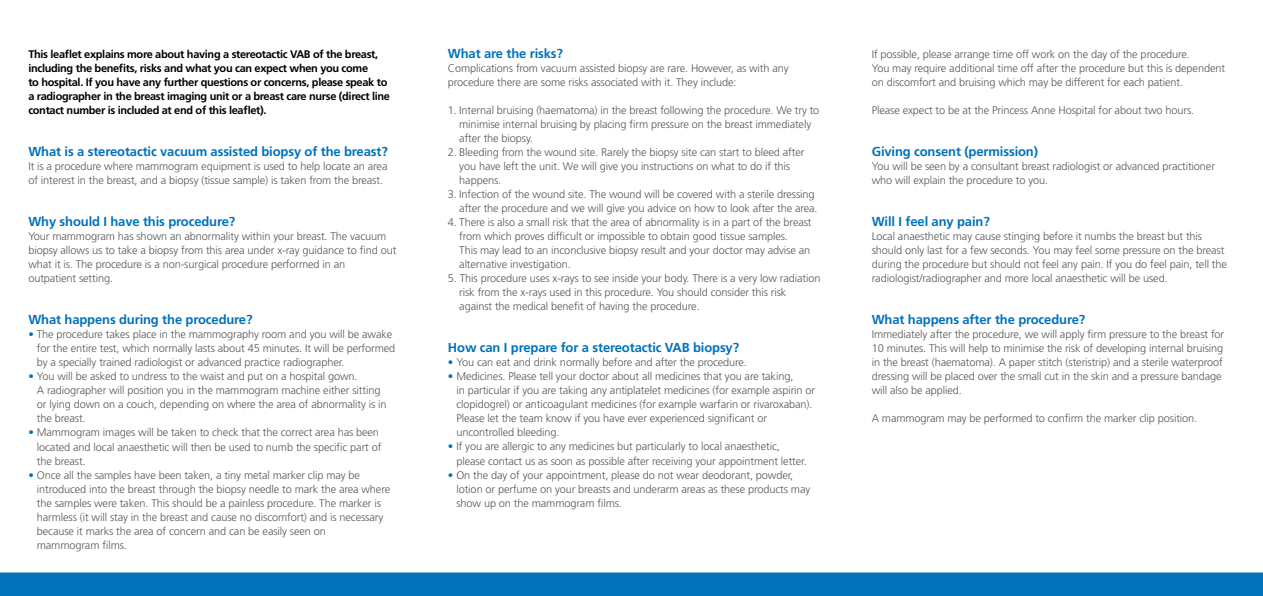
<style>
.page{position:relative;width:1263px;height:596px;background:#fff}
.page>*{position:absolute;margin:0;border:0;box-sizing:border-box;transform-origin:0 0}
.t1{font:700 13px "Frutiger";letter-spacing:-.01em;color:#0072bb}
.t2{font:300 11px/14px "Frutiger";letter-spacing:-.01em;color:#575756}
.t3{font:700 11px/14px "Frutiger";letter-spacing:-.03em;color:#000}
.s1{color:#0072bb}
</style>
<div class="page">
<div style="left:0;top:572px;width:1263px;height:23px;background:#0072bb"></div>
<p class="t3" style="left:28px;top:47px;width:363px">This leaflet explains more about having a stereotactic VAB of the breast, including the benefits, risks and what you can expect when you come<br>to hospital. If you have any further questions or concerns, please speak to a radiographer in the breast imaging unit or a breast care nurse (direct line contact number is included at end of this leaflet).</p>
<p class="t1" style="left:28px;top:144px;width:361px">What is a stereotactic vacuum assisted biopsy of the breast?</p>
<p class="t2" style="left:28px;top:159px;width:361px">It is a procedure where mammogram equipment is used to help locate an area of interest in the breast, and a biopsy (tissue sample) is taken from the breast.</p>
<p class="t1" style="left:28px;top:214px;width:209px">Why should I have this procedure?</p>
<p class="t2" style="left:28px;top:229px;width:370px">Your mammogram has shown an abnormality within your breast. The vacuum biopsy allows us to take a biopsy from this area under x-ray guidance to find out what it is. The procedure is a non-surgical procedure performed in an<br>outpatient setting.</p>
<p class="t1" style="left:28px;top:312px;width:226px">What happens during the procedure?</p>
<p class="t2" style="left:37px;top:327px;width:360px;text-indent:-9px"><span class="s1">•</span> The procedure takes place in the mammography room and you will be awake for the entire test, which normally lasts about 45 minutes. It will be performed by a specially trained radiologist or advanced practice radiographer.</p>
<p class="t2" style="left:37px;top:369px;width:351px;text-indent:-9px"><span class="s1">•</span> You will be asked to undress to the waist and put on a hospital gown.<br>A radiographer will position you in the mammogram machine either sitting or lying down on a couch, depending on where the area of abnormality is in the breast.</p>
<p class="t2" style="left:37px;top:425px;width:346px;text-indent:-9px"><span class="s1">•</span> Mammogram images will be taken to check that the correct area has been located and local anaesthetic will then be used to numb the specific part of the breast.</p>
<p class="t2" style="left:37px;top:467px;width:355px;text-indent:-9px"><span class="s1">•</span> Once all the samples have been taken, a tiny metal marker clip may be introduced into the breast through the biopsy needle to mark the area where the samples were taken. This should be a painless procedure. The marker is harmless (it will stay in the breast and cause no discomfort) and is necessary because it marks the area of concern and can be easily seen on mammogram films.</p>
<p class="t1" style="left:448px;top:46px;width:117px">What are the risks?</p>
<p class="t2" style="left:448px;top:61px;width:342px">Complications from vacuum assisted biopsy are rare. However, as with any procedure there are some risks associated with it. They include:</p>
<p class="t2" style="left:459px;top:103px;width:362px;text-indent:-11px">1. Internal bruising (haematoma) in the breast following the procedure. We try to minimise internal bruising by placing firm pressure on the breast immediately after the biopsy.</p>
<p class="t2" style="left:459px;top:145px;width:347px;text-indent:-11px">2. Bleeding from the wound site. Rarely the biopsy site can start to bleed after you have left the unit. We will give you instructions on what to do if this happens.</p>
<p class="t2" style="left:448px;top:187px;width:371px;text-align:right">3. Infection of the wound site. The wound will be covered with a sterile dressing after the procedure and we will give you advice on how to look after the area.</p>
<p class="t2" style="left:459px;top:215px;width:354px;text-indent:-11px">4. There is also a small risk that the area of abnormality is in a part of the breast from which proves difficult or impossible to obtain good tissue samples.<br>This may lead to an inconclusive biopsy result and your doctor may advise an alternative investigation.</p>
<p class="t2" style="left:459px;top:271px;width:363px;text-indent:-11px">5. This procedure uses x-rays to see inside your body. There is a very low radiation risk from the x-rays used in this procedure. You should consider this risk against the medical benefit of having the procedure.</p>
<p class="t1" style="left:448px;top:340px;width:293px">How can I prepare for a stereotactic VAB biopsy?</p>
<p class="t2" style="left:448px;top:355px;width:301px"><span class="s1">•</span> You can eat and drink normally before and after the procedure.</p>
<p class="t2" style="left:456px;top:369px;width:360px;text-indent:-9px"><span class="s1">•</span> Medicines. Please tell your doctor about all medicines that you are taking,<br>in particular if you are taking any antiplatelet medicines (for example aspirin or clopidogrel) or anticoagulant medicines (for example warfarin or rivaroxaban).<br>Please let the team know if you have ever experienced significant or uncontrolled bleeding.</p>
<p class="t2" style="left:456px;top:439px;width:352px;text-indent:-9px"><span class="s1">•</span> If you are allergic to any medicines but particularly to local anaesthetic, please contact us as soon as possible after receiving your appointment letter.</p>
<p class="t2" style="left:456px;top:467px;width:355px;text-indent:-9px"><span class="s1">•</span> On the day of your appointment, please do not wear deodorant, powder, lotion or perfume on your breasts and underarm areas as these products may show up on the mammogram films.</p>
<p class="t2" style="left:872px;top:47px;width:355px">If possible, please arrange time off work on the day of the procedure.<br>You may require additional time off after the procedure but this is dependent on discomfort and bruising which may be different for each patient.</p>
<p class="t2" style="left:872px;top:103px;width:324px">Please expect to be at the Princess Anne Hospital for about two hours.</p>
<p class="t1" style="left:872px;top:144px;width:168px">Giving consent (permission)</p>
<p class="t2" style="left:872px;top:159px;width:345px">You will be seen by a consultant breast radiologist or advanced practitioner who will explain the procedure to you.</p>
<p class="t1" style="left:872px;top:214px;width:120px">Will I feel any pain?</p>
<p class="t2" style="left:872px;top:229px;width:357px">Local anaesthetic may cause stinging before it numbs the breast but this should only last for a few seconds. You may feel some pressure on the breast during the procedure but should not feel any pain. If you do feel pain, tell the radiologist/radiographer and more local anaesthetic will be used.</p>
<p class="t1" style="left:872px;top:312px;width:215px">What happens after the procedure?</p>
<p class="t2" style="left:872px;top:327px;width:354px">Immediately after the procedure, we will apply firm pressure to the breast for 10 minutes. This will help to minimise the risk of developing internal bruising in the breast (haematoma). A paper stitch (steristrip) and a sterile waterproof dressing will be placed over the small cut in the skin and a pressure bandage will also be applied.</p>
<p class="t2" style="left:872px;top:411px;width:327px">A mammogram may be performed to confirm the marker clip position.</p>
</div>
